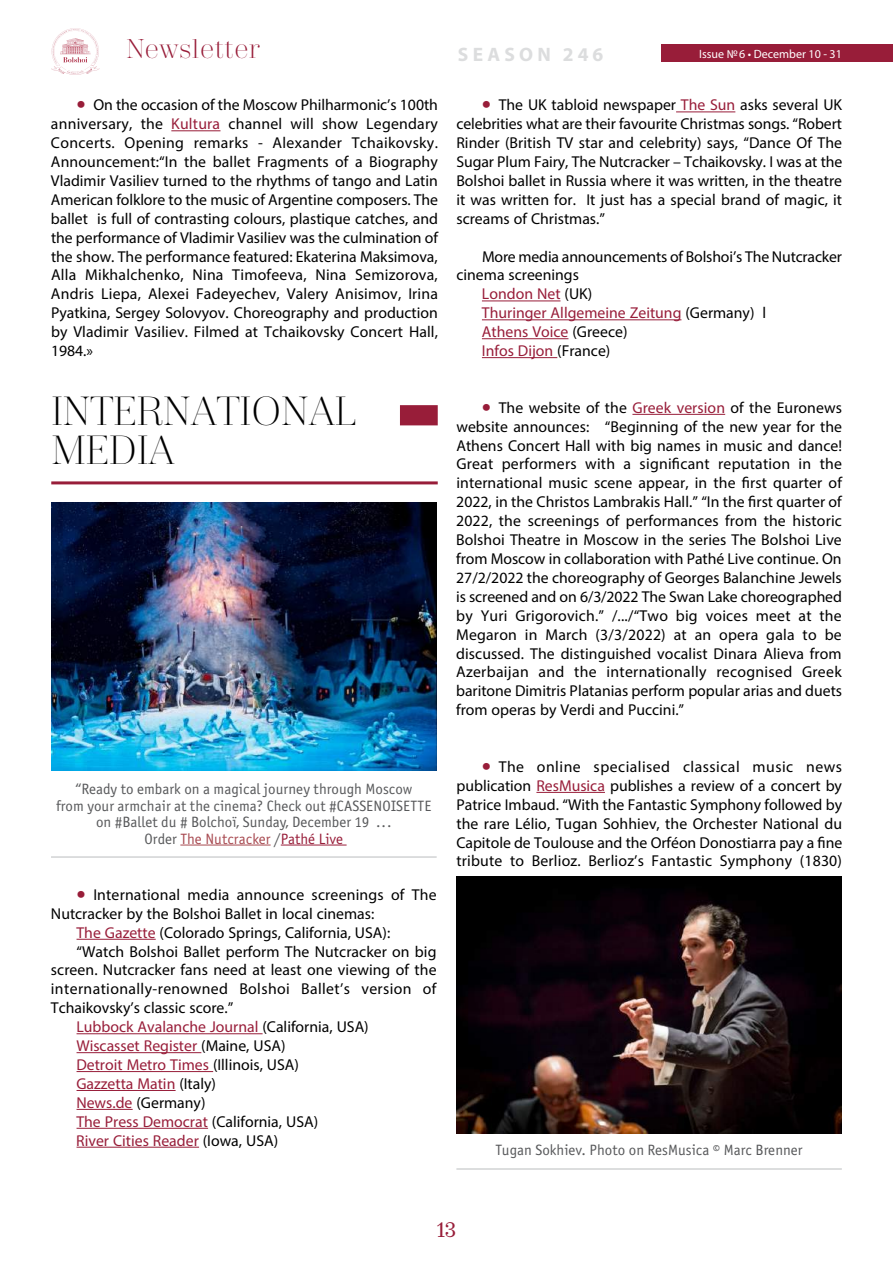
<style>
.page{position:relative;width:893px;height:1263px;background:#fff}
.page>*{position:absolute;margin:0;border:0;box-sizing:border-box;transform-origin:0 0}
.t1{font:300 40.5px/39px "Trivia Serif";letter-spacing:-.02em;color:#000}
.t2{font:300 27px "Trivia Serif";color:#981d39}
.t3{font:21px "Trivia Serif 10 Demo";color:#981d39}
.t4{font:700 19.5px "Myriad Pro";letter-spacing:.22em;color:#dcddde}
.t5{font:15.75px/18.9px "Myriad Pro";letter-spacing:.005em;color:#000;text-align:justify}
.t6{font:15.75px "Myriad Pro";color:#981d39}
.t7{font:15.75px "Myriad Pro";letter-spacing:.025em;color:#000}
.t8{font:15px/16.5px "Officina Sans Book ITC";color:#58595b;text-align:center}
.t9{font:12px "Myriad Pro";color:#fff}
.s1{font-size:33px;color:#981d39}
.s2{color:#981d39}
.s3{color:#a84a51}
.s4{color:#000}
</style>
<div class="page">
<div style="left:661px;top:45px;width:232px;height:17px;background:#981d39"></div>
<svg style="left:51px;top:28px;width:49px;height:47px"></svg>
<hr style="left:171px;top:130px;width:49px;height:1px;background:#981d39">
<div style="left:400px;top:405px;width:38px;height:20px;background:#981d39"></div>
<hr style="left:51px;top:481px;width:387px;height:3px;background:#981d39">
<img style="left:51px;top:502px;width:386px;height:268px">
<hr style="left:51px;top:856px;width:386px;height:2px;background:#d1d3d4">
<hr style="left:180px;top:845px;width:91px;height:1px;background:#a84a51">
<hr style="left:281px;top:845px;width:66px;height:1px;background:#981d39">
<hr style="left:77px;top:939px;width:79px;height:1px;background:#981d39">
<hr style="left:77px;top:1033px;width:186px;height:1px;background:#981d39">
<hr style="left:77px;top:1052px;width:124px;height:1px;background:#981d39">
<hr style="left:77px;top:1071px;width:136px;height:1px;background:#981d39">
<hr style="left:77px;top:1090px;width:99px;height:1px;background:#981d39">
<hr style="left:77px;top:1109px;width:56px;height:1px;background:#981d39">
<hr style="left:77px;top:1128px;width:131px;height:1px;background:#981d39">
<hr style="left:77px;top:1147px;width:122px;height:1px;background:#981d39">
<hr style="left:676px;top:111px;width:59px;height:1px;background:#981d39">
<hr style="left:482px;top:300px;width:78px;height:1px;background:#981d39">
<hr style="left:482px;top:319px;width:199px;height:1px;background:#981d39">
<hr style="left:482px;top:338px;width:86px;height:1px;background:#981d39">
<hr style="left:482px;top:357px;width:75px;height:1px;background:#981d39">
<hr style="left:632px;top:414px;width:93px;height:1px;background:#981d39">
<hr style="left:536px;top:792px;width:69px;height:1px;background:#981d39">
<img style="left:456px;top:877px;width:386px;height:257px">
<hr style="left:456px;top:1168px;width:386px;height:2px;background:#d1d3d4">
<h2 class="t2" style="left:126px;top:35px;width:135px">Newsletter</h2>
<p class="t9" style="left:699px;top:46px;width:144px">Issue №6 • December 10 - 31</p>
<p class="t4" style="left:458px;top:41px;width:147px">SEASON 246</p>
<p class="t5" style="left:51px;top:95px;width:389px;text-indent:26px"><span class="s1">•</span> On the occasion of the Moscow Philharmonic’s 100th anniversary, the <span class="s2">Kultura</span> channel will show Legendary Concerts. Opening remarks - Alexander Tchaikovsky.<br>Announcement:“In the ballet Fragments of a Biography Vladimir Vasiliev turned to the rhythms of tango and Latin American folklore to the music of Argentine composers. The ballet is full of contrasting colours, plastique catches, and the performance of Vladimir Vasiliev was the culmination of the show. The performance featured: Ekaterina Maksimova, Alla Mikhalchenko, Nina Timofeeva, Nina Semizorova, Andris Liepa, Alexei Fadeyechev, Valery Anisimov, Irina Pyatkina, Sergey Solovyov. Choreography and production by Vladimir Vasiliev. Filmed at Tchaikovsky Concert Hall, 1984.»</p>
<h1 class="t1" style="left:51px;top:393px;width:307px">INTERNATIONAL<br>MEDIA</h1>
<p class="t8" style="left:56px;top:781px;width:377px">“Ready to embark on a magical journey through Moscow<br>from your armchair at the cinema? Check out #CASSENOISETTE on #Ballet du # Bolchoï, Sunday, December 19 ...<br>Order <span class="s3">The Nutcracker</span> /<span class="s2">Pathé Live</span></p>
<p class="t5" style="left:77px;top:885px;width:362px"><span class="s1">•</span> International media announce screenings of The</p>
<p class="t5" style="left:51px;top:904px;width:325px">Nutcracker by the Bolshoi Ballet in local cinemas:</p>
<p class="t5" style="left:76px;top:923px;width:315px"><span class="s2">The Gazette</span> (Colorado Springs, California, USA):</p>
<p class="t5" style="left:76px;top:941px;width:362px">“Watch Bolshoi Ballet perform The Nutcracker on big</p>
<p class="t5" style="left:51px;top:960px;width:387px">screen. Nutcracker fans need at least one viewing of the</p>
<p class="t7" style="left:51px;top:979px;width:387px">internationally-renowned Bolshoi Ballet’s version of</p>
<p class="t5" style="left:51px;top:998px;width:184px">Tchaikovsky’s classic score.”</p>
<p class="t6" style="left:76px;top:1017px;width:294px">Lubbock Avalanche Journal <span class="s4">(California, USA)</span></p>
<p class="t6" style="left:76px;top:1036px;width:211px">Wiscasset Register <span class="s4">(Maine, USA)</span></p>
<p class="t6" style="left:76px;top:1055px;width:224px">Detroit Metro Times <span class="s4">(Illinois, USA)</span></p>
<p class="t6" style="left:76px;top:1074px;width:141px">Gazzetta Matin <span class="s4">(Italy)</span></p>
<p class="t5" style="left:76px;top:1093px;width:131px"><span class="s2">News.de</span> (Germany)</p>
<p class="t6" style="left:76px;top:1112px;width:243px">The Press Democrat <span class="s4">(California, USA)</span></p>
<p class="t6" style="left:76px;top:1130px;width:203px">River Cities Reader <span class="s4">(Iowa, USA)</span></p>
<p class="t5" style="left:456px;top:95px;width:387px;text-indent:25px"><span class="s1">•</span> The UK tabloid newspaper <span class="s2">The Sun</span> asks several UK celebrities what are their favourite Christmas songs. “Robert Rinder (British TV star and celebrity) says, “Dance Of The Sugar Plum Fairy, The Nutcracker – Tchaikovsky. I was at the Bolshoi ballet in Russia where it was written, in the theatre it was written for. It just has a special brand of magic, it screams of Christmas.”</p>
<p class="t5" style="left:482px;top:247px;width:362px">More media announcements of Bolshoi’s The Nutcracker</p>
<p class="t5" style="left:456px;top:265px;width:124px">cinema screenings</p>
<p class="t6" style="left:482px;top:284px;width:112px">London Net <span class="s4">(UK)</span></p>
<p class="t6" style="left:482px;top:303px;width:286px">Thuringer Allgemeine Zeitung <span class="s4">(Germany) l</span></p>
<p class="t6" style="left:482px;top:322px;width:147px">Athens Voice <span class="s4">(Greece)</span></p>
<p class="t6" style="left:482px;top:341px;width:130px">Infos Dijon <span class="s4">(France)</span></p>
<p class="t5" style="left:456px;top:398px;width:387px;text-indent:26px"><span class="s1">•</span> The website of the <span class="s2">Greek version</span> of the Euronews website announces: “Beginning of the new year for the Athens Concert Hall with big names in music and dance!<br>Great performers with a significant reputation in the international music scene appear, in the first quarter of 2022, in the Christos Lambrakis Hall.” “In the first quarter of 2022, the screenings of performances from the historic Bolshoi Theatre in Moscow in the series The Bolshoi Live from Moscow in collaboration with Pathé Live continue. On 27/2/2022 the choreography of Georges Balanchine Jewels is screened and on 6/3/2022 The Swan Lake choreographed by Yuri Grigorovich.” /.../“Two big voices meet at the Megaron in March (3/3/2022) at an opera gala to be discussed. The distinguished vocalist Dinara Alieva from Azerbaijan and the internationally recognised Greek baritone Dimitris Platanias perform popular arias and duets from operas by Verdi and Puccini.”</p>
<p class="t5" style="left:456px;top:757px;width:387px;text-indent:26px"><span class="s1">•</span> The online specialised classical music news publication <span class="s2">ResMusica</span> publishes a review of a concert by Patrice Imbaud. “With the Fantastic Symphony followed by the rare Lélio, Tugan Sohhiev, the Orchester National du Capitole de Toulouse and the Orféon Donostiarra pay a fine tribute to Berlioz. Berlioz’s Fantastic Symphony (1830)</p>
<p class="t8" style="left:496px;top:1142px;width:308px">Tugan Sokhiev. Photo on ResMusica © Marc Brenner</p>
<h3 class="t3" style="left:437px;top:1217px;width:20px">13</h3>
</div>
